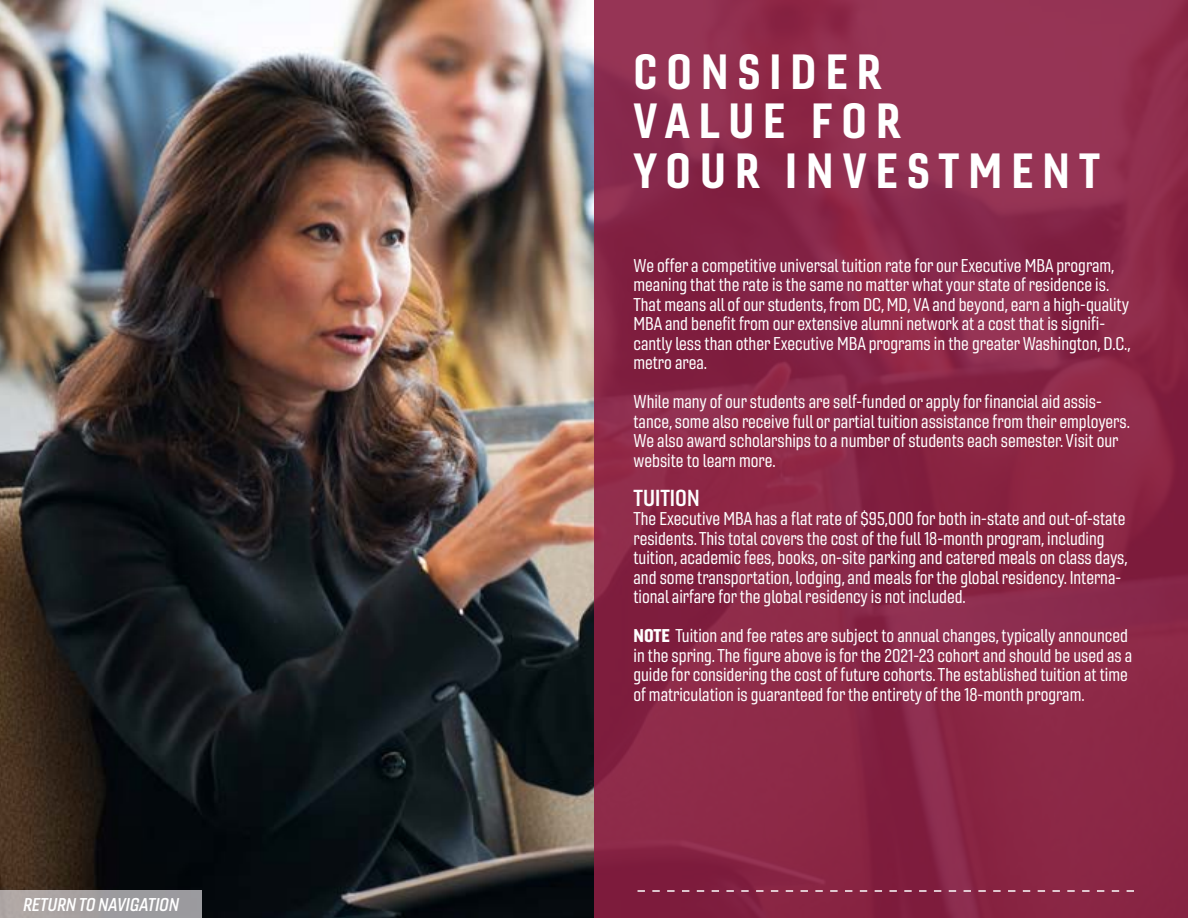
<style>
.page{position:relative;width:1188px;height:918px;background:#fff}
.page>*{position:absolute;margin:0;border:0;box-sizing:border-box;transform-origin:0 0}
.t1{font:48px/49.5px "Gineso Con Bol";letter-spacing:.19em;color:#fff}
.t2{font:22.5px "Gineso Con Dem";color:#fff}
.t3{font:18px/19.5px "Gineso Con Reg";color:#fff}
.t4{font:18px "Gineso Con Dem It";color:#fff}
.s1{font-family:"Gineso Con Bla"}
</style>
<div class="page">
<img style="left:0;top:0;width:594px;height:918px">
<svg style="left:594px;top:0;width:594px;height:918px;background:#8a2847"></svg>
<svg style="left:638px;top:890px;width:496px;height:2px"></svg>
<div style="left:0;top:890px;width:202px;height:28px;background:linear-gradient(to right,#b1a8a5,#95979c)"></div>
<p class="t4" style="left:23px;top:893px;width:157px">RETURN TO NAVIGATION</p>
<h1 class="t1" style="left:633px;top:46px;width:468px">CONSIDER<br>VALUE FOR<br>YOUR INVESTMENT</h1>
<p class="t3" style="left:633px;top:255px;width:499px">We offer a competitive universal tuition rate for our Executive MBA program, meaning that the rate is the same no matter what your state of residence is.<br>That means all of our students, from DC, MD, VA and beyond, earn a high-quality MBA and benefit from our extensive alumni network at a cost that is signifi&shy;cantly less than other Executive MBA programs in the greater Washington, D.C., metro area.</p>
<p class="t3" style="left:633px;top:392px;width:498px">While many of our students are self-funded or apply for financial aid assis&shy;tance, some also receive full or partial tuition assistance from their employers.<br>We also award scholarships to a number of students each semester. Visit our website to learn more.</p>
<p class="t2" style="left:633px;top:483px;width:68px">TUITION</p>
<p class="t3" style="left:633px;top:509px;width:496px">The Executive MBA has a flat rate of $95,000 for both in-state and out-of-state residents. This total covers the cost of the full 18-month program, including tuition, academic fees, books, on-site parking and catered meals on class days, and some transportation, lodging, and meals for the global residency. Interna&shy;tional airfare for the global residency is not included.</p>
<p class="t3" style="left:633px;top:626px;width:500px"><span class="s1">NOTE</span> Tuition and fee rates are subject to annual changes, typically announced in the spring. The figure above is for the 2021-23 cohort and should be used as a guide for considering the cost of future cohorts. The established tuition at time of matriculation is guaranteed for the entirety of the 18-month program.</p>
</div>
